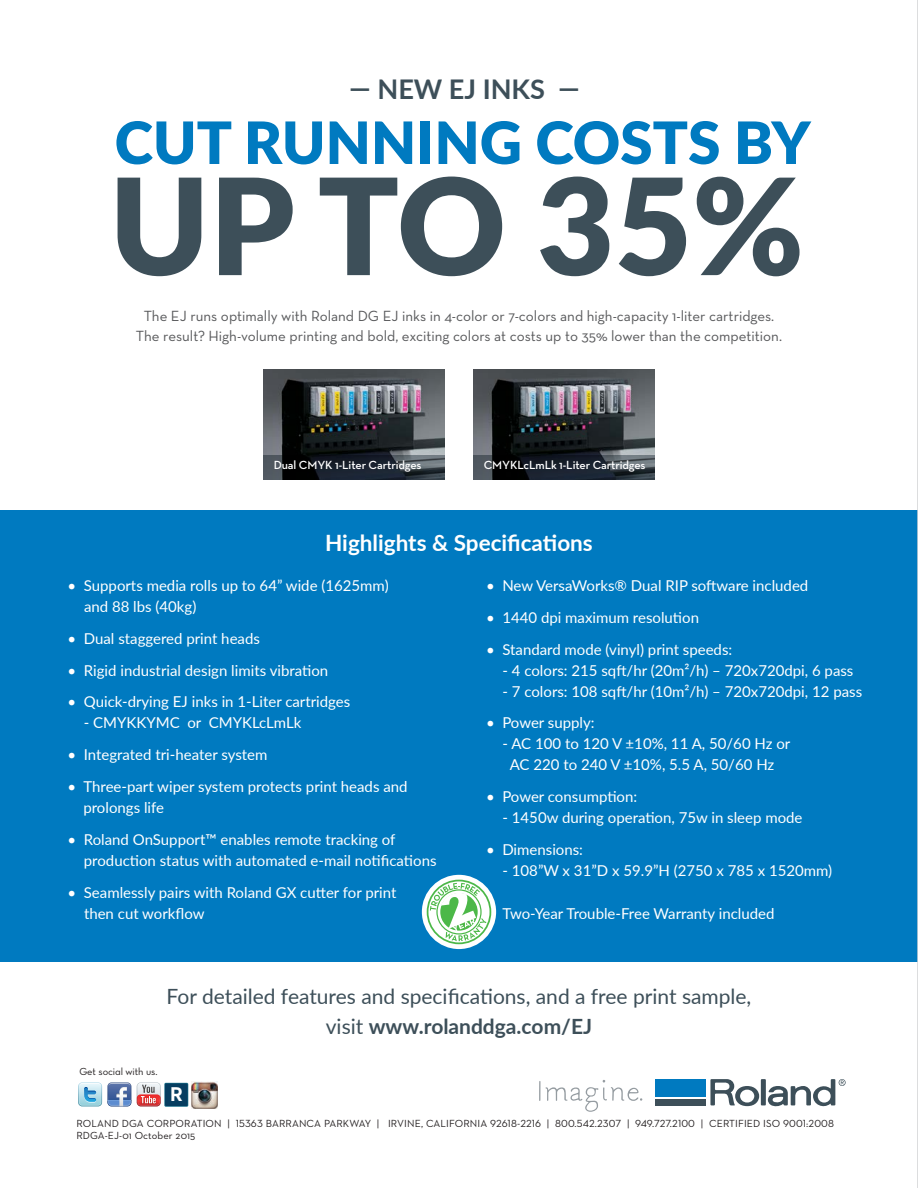
<style>
.page{position:relative;width:918px;height:1188px;background:#fff}
.page>*{position:absolute;margin:0;border:0;box-sizing:border-box;transform-origin:0 0}
.t1{font:900 133.8px "Lato";color:#3d4f59}
.t2{font:900 58.35px "Lato";color:#007ac0}
.t3{font:700 27.15px "Lato";color:#3d4f59}
.t4{font:700 22.5px "Lato";color:#fff}
.t5{font:21px/30px "Lato";color:#3d4f59;text-align:center}
.t6{font:700 20.25px "Neutraface 2 Text";color:#fff}
.t7{font:15px/21px "Lato";color:#fff}
.t8{font:15px/19.5px "Neutra Text";color:#57585a;text-align:center}
.t9{font:600 12px "Neutra Text";letter-spacing:-.01em;color:#fff}
.t10{font:10.5px/12px "Neutraface 2 Text";letter-spacing:.01em;color:#231f20}
.t11{font:10.35px "Neutra Text Book Alt";letter-spacing:-.01em;color:#231f20}
.s1{font-weight:700}
</style>
<div class="page">
<div style="left:0;top:510px;width:918px;height:452px;background:#007ac0"></div>
<hr style="left:917px;top:0;width:1px;height:1188px;background:#d1d2d4">
<img style="left:263px;top:369px;width:182px;height:86px">
<img style="left:473px;top:369px;width:182px;height:86px">
<svg style="left:473px;top:455px;width:182px;height:25px;background:#262d36"></svg>
<svg style="left:263px;top:455px;width:182px;height:25px;background:#262d36"></svg>
<svg style="left:539px;top:1081px;width:1px;height:20px"></svg>
<svg style="left:546px;top:1080px;width:96px;height:32px"></svg>
<div style="left:761px;top:1079px;width:5px;height:26px;background:#3d4f59"></div>
<svg style="left:710px;top:1079px;width:49px;height:27px"></svg>
<div style="left:655px;top:1099px;width:50px;height:6px;background:#3d4f59"></div>
<div style="left:655px;top:1079px;width:50px;height:18px;background:#007ac0"></div>
<svg style="left:768px;top:1079px;width:78px;height:28px"></svg>
<svg style="left:164px;top:1083px;width:24px;height:24px"></svg>
<div style="left:165px;top:1084px;width:23px;height:22px;background:#063d60"></div>
<svg style="left:78px;top:1082px;width:53px;height:24px"></svg>
<svg style="left:137px;top:1082px;width:24px;height:24px"></svg>
<img style="left:191px;top:1081px;width:26px;height:27px">
<div style="left:422px;top:875px;width:74px;height:74px;background:#fff;border-radius:50%"></div>
<svg style="left:427px;top:880px;width:64px;height:64px"></svg>
<h3 class="t3" style="left:349px;top:70px;width:232px">— NEW EJ INKS —</h3>
<h2 class="t2" style="left:115px;top:99px;width:697px">CUT RUNNING COSTS BY</h2>
<h1 class="t1" style="left:109px;top:126px;width:696px">UP TO 35%</h1>
<p class="t8" style="left:136px;top:306px;width:648px">The EJ runs optimally with Roland DG EJ inks in 4-color or 7-colors and high-capacity 1-liter cartridges.<br>The result? High-volume printing and bold, exciting colors at costs up to 35% lower than the competition.</p>
<p class="t9" style="left:274px;top:457px;width:149px">Dual CMYK 1-Liter Cartridges</p>
<p class="t9" style="left:484px;top:457px;width:163px">CMYKLcLmLk 1-Liter Cartridges</p>
<h3 class="t4" style="left:325px;top:526px;width:269px">Highlights &amp; Specifications</h3>
<p class="t7" style="left:84px;top:574px;width:306px;text-indent:-16px">• Supports media rolls up to 64” wide (1625mm) and 88 lbs (40kg)</p>
<p class="t7" style="left:68px;top:627px;width:194px">• Dual staggered print heads</p>
<p class="t7" style="left:68px;top:659px;width:262px">• Rigid industrial design limits vibration</p>
<p class="t7" style="left:68px;top:691px;width:284px">• Quick-drying EJ inks in 1-Liter cartridges</p>
<p class="t7" style="left:84px;top:712px;width:219px">- CMYKKYMC or CMYKLcLmLk</p>
<p class="t7" style="left:68px;top:744px;width:201px">• Integrated tri-heater system</p>
<p class="t7" style="left:83px;top:775px;width:326px;text-indent:-16px">• Three-part wiper system protects print heads and prolongs life</p>
<p class="t7" style="left:84px;top:828px;width:354px;text-indent:-16px">• Roland OnSupport™ enables remote tracking of production status with automated e-mail notifications</p>
<p class="t7" style="left:84px;top:881px;width:314px;text-indent:-16px">• Seamlessly pairs with Roland GX cutter for print then cut workflow</p>
<p class="t7" style="left:486px;top:574px;width:324px">• New VersaWorks® Dual RIP software included</p>
<p class="t7" style="left:486px;top:606px;width:215px">• 1440 dpi maximum resolution</p>
<p class="t7" style="left:486px;top:638px;width:248px">• Standard mode (vinyl) print speeds:</p>
<p class="t7" style="left:502px;top:659px;width:352px">- 4 colors: 215 sqft/hr (20m²/h) – 720x720dpi, 6 pass</p>
<p class="t7" style="left:502px;top:680px;width:361px">- 7 colors: 108 sqft/hr (10m²/h) – 720x720dpi, 12 pass</p>
<p class="t7" style="left:486px;top:712px;width:110px">• Power supply:</p>
<p class="t7" style="left:502px;top:733px;width:289px;text-align:center">- AC 100 to 120 V ±10%, 11 A, 50/60 Hz or<br>AC 220 to 240 V ±10%, 5.5 A, 50/60 Hz</p>
<p class="t7" style="left:486px;top:786px;width:153px">• Power consumption:</p>
<p class="t7" style="left:502px;top:807px;width:302px">- 1450w during operation, 75w in sleep mode</p>
<p class="t7" style="left:486px;top:838px;width:99px">• Dimensions:</p>
<p class="t7" style="left:502px;top:859px;width:331px">- 108”W x 31”D x 59.9”H (2750 x 785 x 1520mm)</p>
<p class="t7" style="left:502px;top:902px;width:274px">Two-Year Trouble-Free Warranty included</p>
<h3 class="t5" style="left:167px;top:980px;width:586px">For detailed features and specifications, and a free print sample, visit <span class="s1">www.rolanddga.com/EJ</span></h3>
<p class="t11" style="left:79px;top:1065px;width:80px">Get social with us.</p>
<h3 class="t6" style="left:170px;top:1082px;width:14px">R</h3>
<p class="t10" style="left:76px;top:1117px;width:759px">ROLAND DGA CORPORATION | 15363 BARRANCA PARKWAY | IRVINE, CALIFORNIA 92618-2216 | 800.542.2307 | 949.727.2100 | CERTIFIED ISO 9001:2008<br>RDGA-EJ-01 October 2015</p>
</div>
